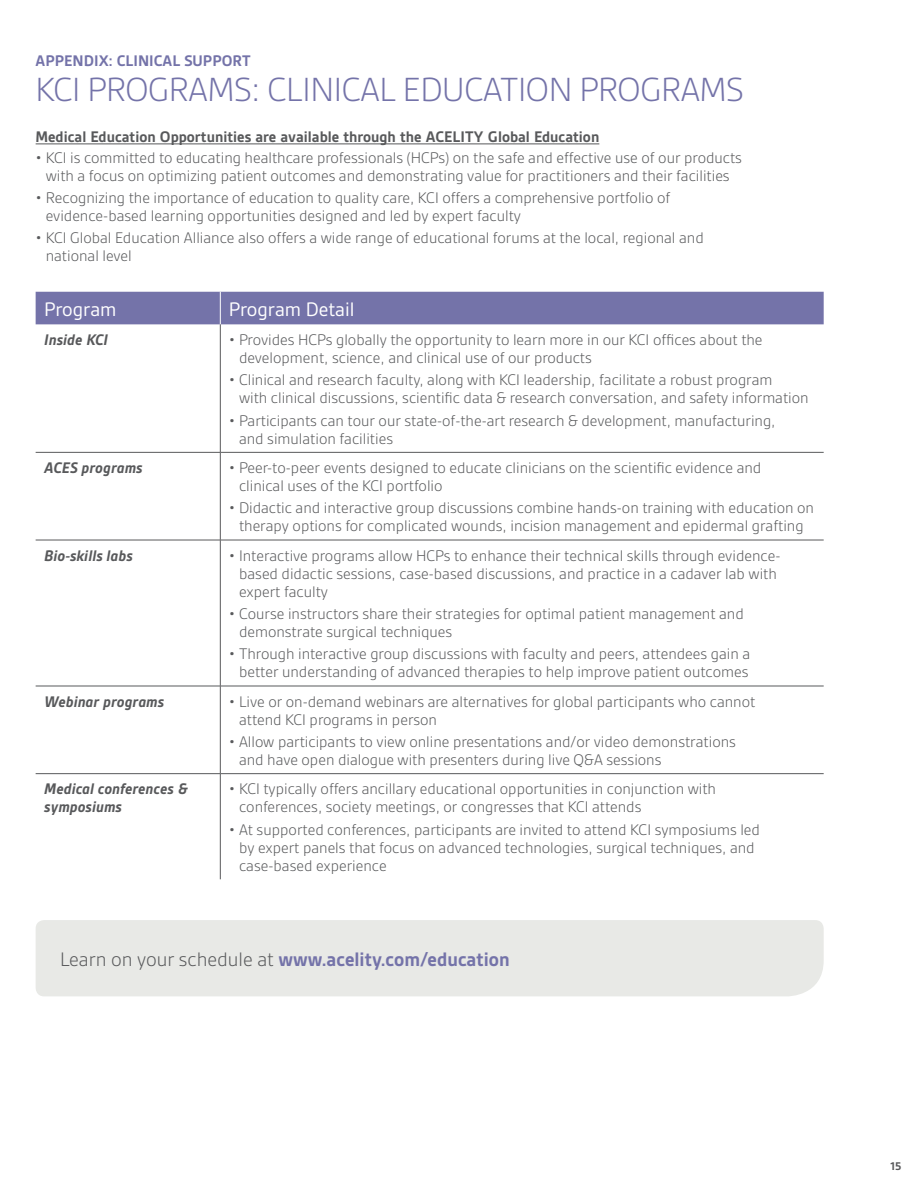
<style>
.page{position:relative;width:918px;height:1188px;background:#fff}
.page>*{position:absolute;margin:0;border:0;box-sizing:border-box;transform-origin:0 0}
.t1{font:300 36px "Gesta";letter-spacing:-.01em;color:#7473a9}
.t2{font:700 21px "Gesta";color:#7473a9}
.t3{font:21px "Gesta";color:#fff}
.t4{font:300 16.5px/18px "Gesta";color:#58595b}
.t5{font:italic 700 16.5px/18px "Gesta";color:#58595b}
.t6{font:700 16.5px "Gesta";color:#58595b}
.t7{font:700 16.5px "Gesta";color:#7473a9}
.t8{font:700 12px "Gesta";color:#58595b}
.s1{font-weight:300;color:#58595b}
</style>
<div class="page">
<hr style="left:36px;top:144px;width:563px;height:1px;background:#58595b">
<div style="left:36px;top:292px;width:788px;height:32px;background:#7473a9"></div>
<hr style="left:220px;top:292px;width:1px;height:32px;background:#fff">
<hr style="left:220px;top:324px;width:1px;height:128px;background:#58595b">
<hr style="left:36px;top:452px;width:184px;height:1px;background:#58595b">
<hr style="left:220px;top:453px;width:1px;height:87px;background:#58595b">
<hr style="left:220px;top:452px;width:604px;height:1px;background:#58595b">
<hr style="left:36px;top:540px;width:184px;height:1px;background:#58595b">
<hr style="left:220px;top:540px;width:1px;height:146px;background:#58595b">
<hr style="left:220px;top:540px;width:604px;height:1px;background:#58595b">
<hr style="left:36px;top:686px;width:184px;height:1px;background:#58595b">
<hr style="left:220px;top:686px;width:1px;height:87px;background:#58595b">
<hr style="left:220px;top:686px;width:604px;height:1px;background:#58595b">
<hr style="left:36px;top:773px;width:184px;height:1px;background:#58595b">
<hr style="left:220px;top:774px;width:1px;height:105px;background:#58595b">
<hr style="left:220px;top:773px;width:604px;height:1px;background:#58595b">
<div style="left:36px;top:920px;width:788px;height:76px;background:#e8e9e6"></div>
<p class="t7" style="left:36px;top:51px;width:216px">APPENDIX: CLINICAL SUPPORT</p>
<h1 class="t1" style="left:36px;top:69px;width:710px">KCI PROGRAMS: CLINICAL EDUCATION PROGRAMS</h1>
<p class="t6" style="left:36px;top:128px;width:565px">Medical Education Opportunities are available through the ACELITY Global Education</p>
<p class="t4" style="left:36px;top:148px;width:708px;text-align:center">• KCI is committed to educating healthcare professionals (HCPs) on the safe and effective use of our products with a focus on optimizing patient outcomes and demonstrating value for practitioners and their facilities</p>
<p class="t4" style="left:46px;top:188px;width:626px;text-indent:-10px">• Recognizing the importance of education to quality care, KCI offers a comprehensive portfolio of evidence-based learning opportunities designed and led by expert faculty</p>
<p class="t4" style="left:46px;top:229px;width:660px;text-indent:-10px">• KCI Global Education Alliance also offers a wide range of educational forums at the local, regional and national level</p>
<p class="t3" style="left:44px;top:297px;width:74px">Program</p>
<p class="t3" style="left:229px;top:297px;width:127px">Program Detail</p>
<p class="t5" style="left:44px;top:331px;width:65px">Inside KCI</p>
<p class="t4" style="left:239px;top:331px;width:525px;text-indent:-10px">• Provides HCPs globally the opportunity to learn more in our KCI offices about the development, science, and clinical use of our products</p>
<p class="t4" style="left:239px;top:371px;width:571px;text-indent:-10px">• Clinical and research faculty, along with KCI leadership, facilitate a robust program<br>with clinical discussions, scientific data &amp; research conversation, and safety information</p>
<p class="t4" style="left:239px;top:411px;width:538px;text-indent:-10px">• Participants can tour our state-of-the-art research &amp; development, manufacturing, and simulation facilities</p>
<p class="t5" style="left:44px;top:459px;width:100px">ACES programs</p>
<p class="t4" style="left:239px;top:459px;width:524px;text-indent:-10px">• Peer-to-peer events designed to educate clinicians on the scientific evidence and clinical uses of the KCI portfolio</p>
<p class="t4" style="left:229px;top:499px;width:587px;text-align:center">• Didactic and interactive group discussions combine hands-on training with education on therapy options for complicated wounds, incision management and epidermal grafting</p>
<p class="t5" style="left:44px;top:546px;width:90px">Bio-skills labs</p>
<p class="t4" style="left:239px;top:546px;width:543px;text-indent:-10px">• Interactive programs allow HCPs to enhance their technical skills through evidence&shy;based didactic sessions, case-based discussions, and practice in a cadaver lab with expert faculty</p>
<p class="t4" style="left:239px;top:605px;width:506px;text-indent:-10px">• Course instructors share their strategies for optimal patient management and demonstrate surgical techniques</p>
<p class="t4" style="left:229px;top:645px;width:523px;text-align:center">• Through interactive group discussions with faculty and peers, attendees gain a better understanding of advanced therapies to help improve patient outcomes</p>
<p class="t5" style="left:44px;top:692px;width:122px">Webinar programs</p>
<p class="t4" style="left:239px;top:692px;width:518px;text-indent:-10px">• Live or on-demand webinars are alternatives for global participants who cannot attend KCI programs in person</p>
<p class="t4" style="left:239px;top:733px;width:498px;text-indent:-10px">• Allow participants to view online presentations and/or video demonstrations and have open dialogue with presenters during live Q&amp;A sessions</p>
<p class="t5" style="left:44px;top:780px;width:145px">Medical conferences &amp; symposiums</p>
<p class="t4" style="left:239px;top:780px;width:478px;text-indent:-10px">• KCI typically offers ancillary educational opportunities in conjunction with conferences, society meetings, or congresses that KCI attends</p>
<p class="t4" style="left:239px;top:820px;width:522px;text-indent:-10px">• At supported conferences, participants are invited to attend KCI symposiums led by expert panels that focus on advanced technologies, surgical techniques, and case-based experience</p>
<p class="t2" style="left:60px;top:947px;width:451px"><span class="s1">Learn on your schedule at</span> www.acelity.com/education</p>
<p class="t8" style="left:890px;top:1159px;width:12px">15</p>
</div>
